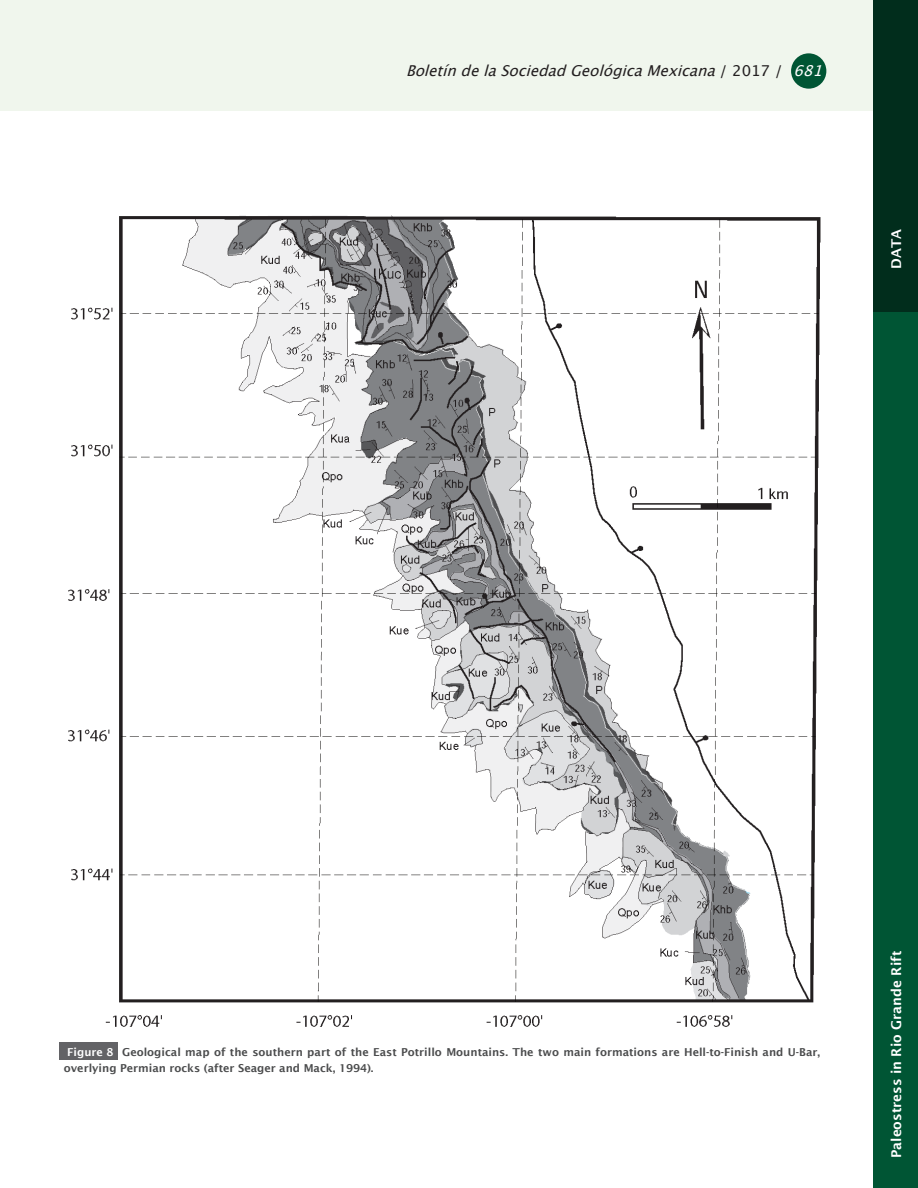
<style>
.page{position:relative;width:918px;height:1188px;background:#fff}
.page>*{position:absolute;margin:0;border:0;box-sizing:border-box;transform-origin:0 0}
.t1{font:italic 15px "Lucida Grande";color:#231f20}
.Section{font:600 13.5px "Lucida Sans";color:#fff}
.Figure_foot{font:600 10.95px/16.5px "Lucida Sans";color:#4b4c4d}
.Figure_foot_number{font:600 10.95px "Lucida Sans";color:#fff}
.s1{font-style:normal}
.s2{color:#fff}
</style>
<div class="page">
<div style="left:874px;top:311px;width:44px;height:877px;background:#005534"></div>
<div style="left:0;top:0;width:874px;height:111px;background:#f0f6ed"></div>
<div style="left:791px;top:53px;width:35px;height:36px;background:#005534;border-radius:50%"></div>
<div style="left:874px;top:0;width:44px;height:311px;background:#012d1c"></div>
<div style="left:60px;top:1043px;width:58px;height:17px;background:#636366"></div>
<img style="left:68px;top:215px;width:752px;height:812px">
<h1 class="t1" style="left:406px;top:62px;width:425px">BoletíndelaSociedadGeológicaMexicana<span class="s1">/ 2 0 1 7 /</span> <span class="s2">681</span></h1>
<p class="Section" style="left:889px;top:269px;width:41px;rotate:-90deg">DATA</p>
<p class="Figure_foot" style="left:64px;top:1043px;width:758px;text-indent:58px">Geological map of the southern part of the East Potrillo Mountains. The two main formations are Hell-to-Finish and U-Bar, overlying Permian rocks (after Seager and Mack, 1994).</p>
<p class="Figure_foot_number" style="left:67px;top:1045px;width:48px">Figure 8</p>
<p class="Section" style="left:889px;top:1158px;width:209px;rotate:-90deg">Paleostress in Rio Grande Rift</p>
</div>
